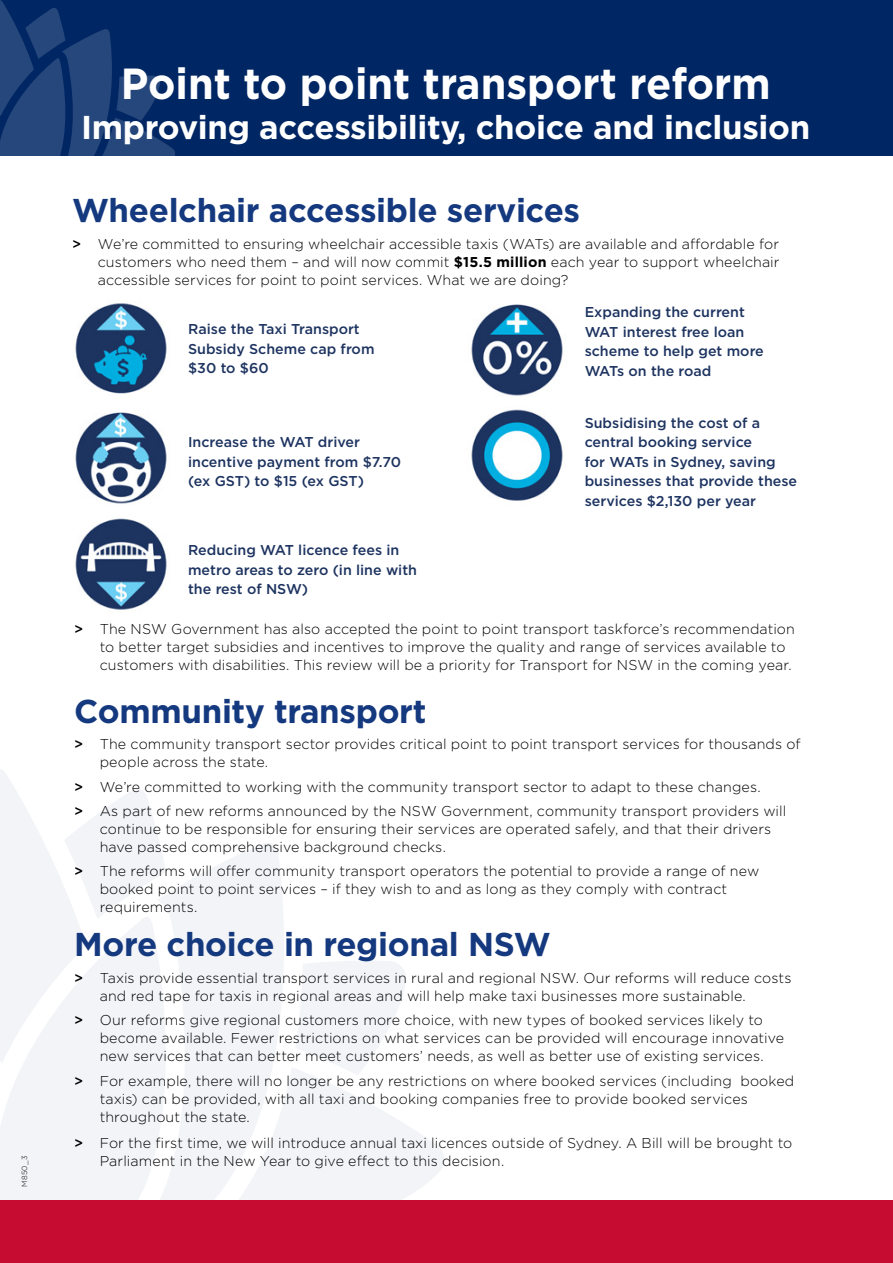
<style>
.page{position:relative;width:893px;height:1263px;background:#fff}
.page>*{position:absolute;margin:0;border:0;box-sizing:border-box;transform-origin:0 0}
.Contents_-_Header{font:700 43.5px "Gotham";color:#fff;scale:.95 1}
.Contents_-_Header-2{font:700 33px "Gotham";letter-spacing:-.01em;color:#15397f}
.Contents_-_Header-3{font:700 33px "Gotham";letter-spacing:-.01em;color:#fff}
.t1{font:300 14.25px/18px "Gotham";letter-spacing:.005em;color:#000}
.H2_-_Blue{font:500 14.25px/19.5px "Gotham";color:#1d3360}
.t2{font:300 7.5px "Gotham";color:#000}
.s1{font-weight:500}
.s2{font-weight:700}
</style>
<div class="page">
<div style="left:0;top:1064px;width:117px;height:137px;background:#f2f4f7"></div>
<svg style="left:117px;top:843px;width:167px;height:358px;fill:#f2f4f7"></svg>
<svg style="left:0;top:769px;width:166px;height:295px"></svg>
<svg style="left:296px;top:961px;width:110px;height:106px"></svg>
<svg style="left:184px;top:1067px;width:260px;height:134px;fill:#f2f4f7"></svg>
<div style="left:0;top:0;width:893px;height:156px;background:#002664"></div>
<svg style="left:0;top:0;width:175px;height:156px"></svg>
<div style="left:0;top:1201px;width:893px;height:62px;background:#c60c30"></div>
<img style="left:75px;top:303px;width:92px;height:91px">
<img style="left:75px;top:412px;width:92px;height:92px">
<img style="left:75px;top:518px;width:92px;height:92px">
<img style="left:471px;top:304px;width:92px;height:92px">
<img style="left:471px;top:409px;width:92px;height:92px">
<p class="t2" style="left:20px;top:1187px;width:33px;rotate:-90deg">M850_3</p>
<h1 class="Contents_-_Header" style="left:121px;top:55px;width:686px">Point to point transport reform</h1>
<h1 class="Contents_-_Header-3" style="left:81px;top:105px;width:731px">Improving accessibility, choice and inclusion</h1>
<h1 class="Contents_-_Header-2" style="left:72px;top:188px;width:509px">Wheelchair accessible services</h1>
<p class="t1" style="left:98px;top:234px;width:683px;text-align:justify;text-indent:-26px"><span class="s1">&gt;</span> We’re committed to ensuring wheelchair accessible taxis (WATs) are available and affordable for customers who need them – and will now commit <span class="s2">$15.5 million</span> each year to support wheelchair accessible services for point to point services. What we are doing?</p>
<h2 class="H2_-_Blue" style="left:188px;top:319px;width:188px">Raise the Taxi Transport<br>Subsidy Scheme cap from $30 to $60</h2>
<h2 class="H2_-_Blue" style="left:188px;top:432px;width:215px">Increase the WAT driver incentive payment from $7.70 (ex GST) to $15 (ex GST)</h2>
<h2 class="H2_-_Blue" style="left:188px;top:540px;width:230px">Reducing WAT licence fees in metro areas to zero (in line with the rest of NSW)</h2>
<h2 class="H2_-_Blue" style="left:585px;top:302px;width:181px">Expanding the current<br>WAT interest free loan scheme to help get more<br>WATs on the road</h2>
<h2 class="H2_-_Blue" style="left:585px;top:412px;width:214px">Subsidising the cost of a central booking service<br>for WATs in Sydney, saving businesses that provide these services $2,130 per year</h2>
<p class="t1" style="left:100px;top:620px;width:697px;text-indent:-26px"><span class="s1">&gt;</span> The NSW Government has also accepted the point to point transport taskforce’s recommendation to better target subsidies and incentives to improve the quality and range of services available to customers with disabilities. This review will be a priority for Transport for NSW in the coming year.</p>
<h1 class="Contents_-_Header-2" style="left:74px;top:689px;width:354px">Community transport</h1>
<p class="t1" style="left:100px;top:735px;width:702px;text-indent:-26px"><span class="s1">&gt;</span> The community transport sector provides critical point to point transport services for thousands of people across the state.</p>
<p class="t1" style="left:74px;top:777px;width:688px"><span class="s1">&gt;</span> We’re committed to working with the community transport sector to adapt to these changes.</p>
<p class="t1" style="left:100px;top:802px;width:688px;text-indent:-26px"><span class="s1">&gt;</span> As part of new reforms announced by the NSW Government, community transport providers will continue to be responsible for ensuring their services are operated safely, and that their drivers have passed comprehensive background checks.</p>
<p class="t1" style="left:100px;top:862px;width:661px;text-indent:-26px"><span class="s1">&gt;</span> The reforms will offer community transport operators the potential to provide a range of new booked point to point services – if they wish to and as long as they comply with contract requirements.</p>
<h1 class="Contents_-_Header-2" style="left:74px;top:923px;width:478px">More choice in regional NSW</h1>
<p class="t1" style="left:100px;top:968px;width:693px;text-indent:-26px"><span class="s1">&gt;</span> Taxis provide essential transport services in rural and regional NSW. Our reforms will reduce costs and red tape for taxis in regional areas and will help make taxi businesses more sustainable.</p>
<p class="t1" style="left:100px;top:1011px;width:686px;text-indent:-26px"><span class="s1">&gt;</span> Our reforms give regional customers more choice, with new types of booked services likely to become available. Fewer restrictions on what services can be provided will encourage innovative new services that can better meet customers’ needs, as well as better use of existing services.</p>
<p class="t1" style="left:100px;top:1071px;width:696px;text-indent:-26px"><span class="s1">&gt;</span> For example, there will no longer be any restrictions on where booked services (including booked taxis) can be provided, with all taxi and booking companies free to provide booked services throughout the state.</p>
<p class="t1" style="left:100px;top:1134px;width:694px;text-indent:-26px"><span class="s1">&gt;</span> For the first time, we will introduce annual taxi licences outside of Sydney. A Bill will be brought to<br>Parliament in the New Year to give effect to this decision.</p>
</div>
